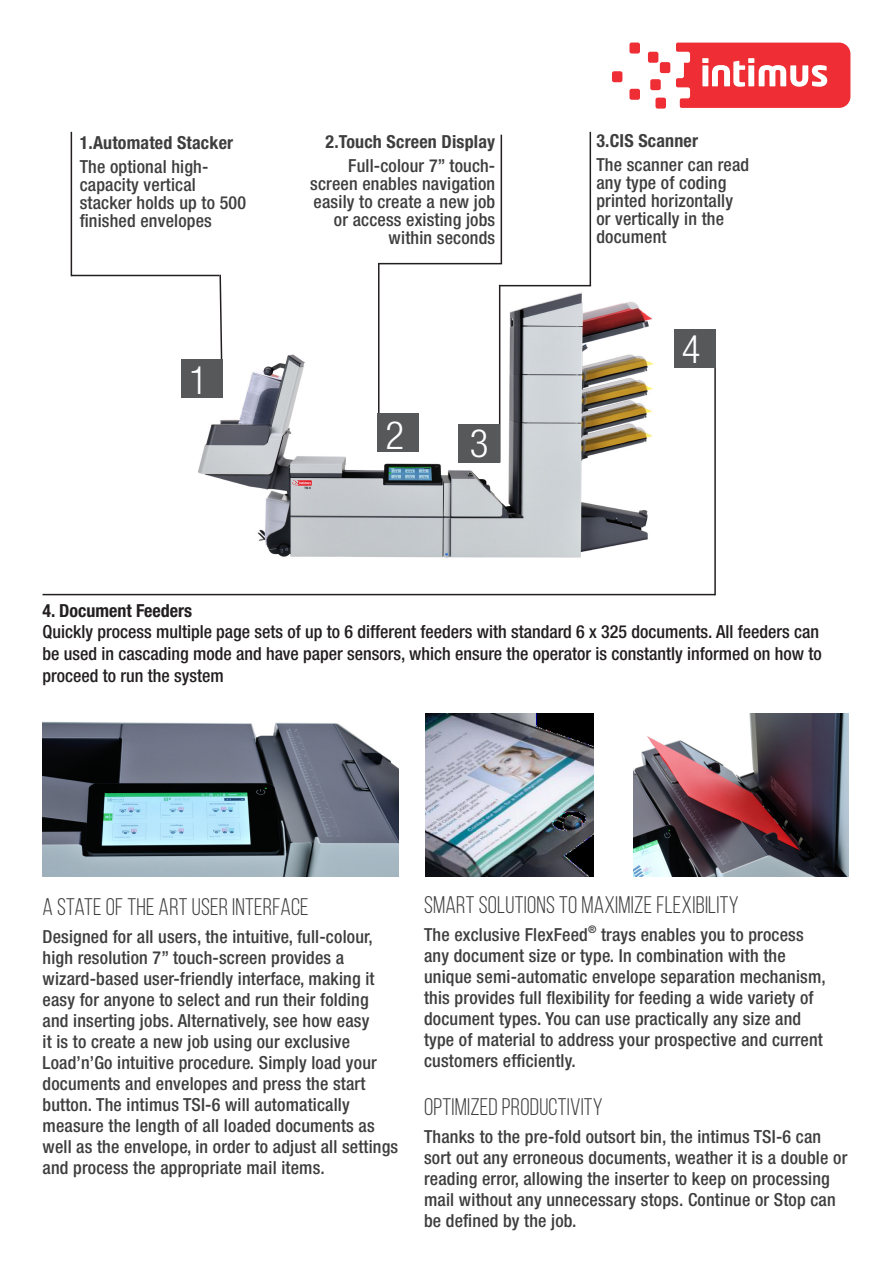
<style>
.page{position:relative;width:893px;height:1263px;background:#fff}
.page>*{position:absolute;margin:0;border:0;box-sizing:border-box;transform-origin:0 0}
.Listado{font:300 condensed 39px "Helvetica Neue LT Std";color:#fff}
.Listado-2{font:24px "Bebas Neue";letter-spacing:.01em;color:#3e3e3f}
.Listado-3{font:500 condensed 18px/21px "Helvetica Neue LT Std";letter-spacing:.01em;color:#3e3e3f}
.t1{font:500 condensed 18px/21.6px "Helvetica Neue LT Std";color:#231f20}
.Listado-4{font:700 condensed 18px "Helvetica Neue LT Std";letter-spacing:.01em;color:#3e3e3f}
.t2{font:700 condensed 18px "Helvetica Neue LT Std";color:#231f20}
</style>
<div class="page">
<img style="left:182px;top:275px;width:495px;height:283px">
<svg style="left:612px;top:43px;width:238px;height:66px"></svg>
<img style="left:634px;top:713px;width:214px;height:163px">
<img style="left:43px;top:721px;width:355px;height:155px">
<img style="left:426px;top:713px;width:167px;height:163px">
<hr style="left:501px;top:135px;width:1px;height:129px;background:#231f20">
<hr style="left:378px;top:263px;width:124px;height:1px;background:#231f20">
<hr style="left:378px;top:264px;width:1px;height:163px;background:#231f20">
<hr style="left:590px;top:132px;width:1px;height:154px;background:#231f20">
<hr style="left:499px;top:285px;width:92px;height:1px;background:#231f20">
<hr style="left:499px;top:285px;width:1px;height:177px;background:#231f20">
<hr style="left:43px;top:594px;width:672px;height:1px;background:#231f20">
<hr style="left:714px;top:330px;width:2px;height:265px;background:#231f20">
<div style="left:378px;top:413px;width:41px;height:39px;background:#57585a"></div>
<div style="left:459px;top:424px;width:41px;height:38px;background:#57585a"></div>
<div style="left:675px;top:330px;width:41px;height:38px;background:#57585a"></div>
<hr style="left:71px;top:132px;width:1px;height:144px;background:#231f20">
<hr style="left:71px;top:275px;width:148px;height:1px;background:#231f20">
<svg style="left:219px;top:274px;width:4px;height:96px"></svg>
<div style="left:181px;top:359px;width:41px;height:39px;background:#57585a"></div>
<p class="Listado-4" style="left:80px;top:131px;width:155px">1.Automated Stacker</p>
<p class="Listado-3" style="left:80px;top:157px;width:168px;line-height:18px">The optional high&shy;capacity vertical stacker holds up to 500 finished envelopes</p>
<p class="Listado" style="left:189px;top:358px;width:20px">1</p>
<p class="Listado-4" style="left:326px;top:131px;width:171px">2.Touch Screen Display</p>
<p class="Listado-3" style="left:310px;top:157px;width:187px;line-height:18px;text-align:right">Full-colour 7” touch&shy;screen enables navigation easily to create a new job or access existing jobs within seconds</p>
<p class="Listado" style="left:386px;top:412px;width:20px">2</p>
<p class="Listado" style="left:470px;top:421px;width:20px">3</p>
<p class="Listado-4" style="left:596px;top:130px;width:103px">3.CIS Scanner</p>
<p class="Listado-3" style="left:596px;top:156px;width:154px;line-height:18px">The scanner can read any type of coding printed horizontally or vertically in the document</p>
<p class="Listado" style="left:682px;top:327px;width:20px">4</p>
<p class="t2" style="left:43px;top:599px;width:151px">4. Document Feeders</p>
<p class="t1" style="left:43px;top:621px;width:781px">Quickly process multiple page sets of up to 6 different feeders with standard 6 x 325 documents. All feeders can be used in cascading mode and have paper sensors, which ensure the operator is constantly informed on how to proceed to run the system</p>
<p class="Listado-2" style="left:43px;top:894px;width:268px">A STATE OF THE ART USER INTERFACE</p>
<p class="Listado-3" style="left:43px;top:925px;width:357px">Designed for all users, the intuitive, full-colour, high resolution 7” touch-screen provides a wizard-based user-friendly interface, making it easy for anyone to select and run their folding and inserting jobs. Alternatively, see how easy<br>it is to create a new job using our exclusive Load’n’Go intuitive procedure. Simply load your documents and envelopes and press the start button. The intimus TSI-6 will automatically measure the length of all loaded documents as well as the envelope, in order to adjust all settings and process the appropriate mail items.</p>
<p class="Listado-2" style="left:424px;top:892px;width:316px">SMART SOLUTIONS TO MAXIMIZE FLEXIBILITY</p>
<p class="Listado-3" style="left:424px;top:923px;width:403px">The exclusive FlexFeed<sup>®</sup> trays enables you to process any document size or type. In combination with the unique semi-automatic envelope separation mechanism, this provides full flexibility for feeding a wide variety of document types. You can use practically any size and type of material to address your prospective and current customers efficiently.</p>
<p class="Listado-2" style="left:424px;top:1094px;width:180px">OPTIMIZED PRODUCTIVITY</p>
<p class="Listado-3" style="left:424px;top:1125px;width:425px">Thanks to the pre-fold outsort bin, the intimus TSI-6 can sort out any erroneous documents, weather it is a double or reading error, allowing the inserter to keep on processing mail without any unnecessary stops. Continue or Stop can be defined by the job.</p>
</div>
